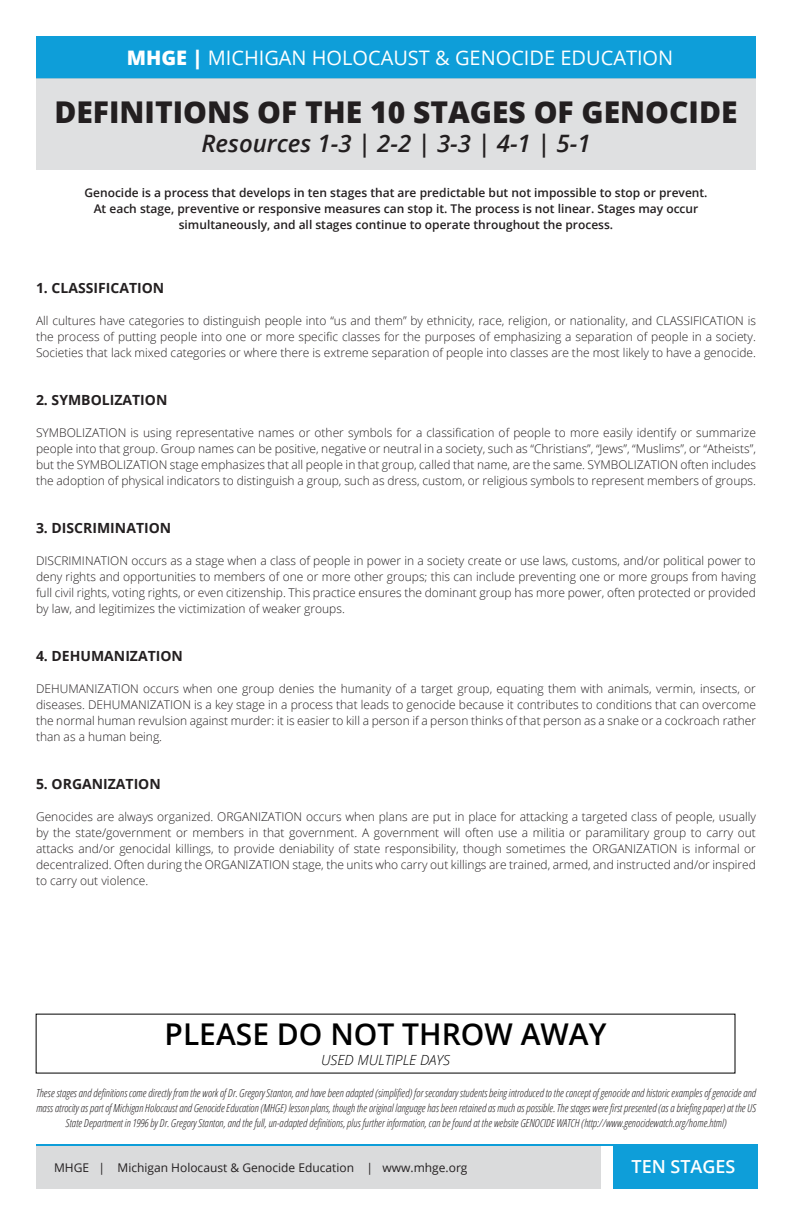
<style>
.page{position:relative;width:792px;height:1224px;background:#fff}
.page>*{position:absolute;margin:0;border:0;box-sizing:border-box;transform-origin:0 0}
.t1{font:800 30px "Open Sans";color:#231f20}
.t2{font:600 30px "Open Sans";color:#000}
.t3{font:italic 600 24px "Open Sans";color:#231f20}
.t4{font:20px "Open Sans";color:#fff}
.t5{font:600 18px "Open Sans";color:#fff}
.Open_Main{font:700 14px "Open Sans";color:#231f20}
.t6{font:italic 300 14px "Open Sans";color:#000}
.Open_Main-2{font:300 12px/16px "Open Sans";color:#231f20;text-align:justify}
.Open_Main-3{font:600 12px/16px "Open Sans";color:#231f20;text-align:center}
.t7{font:12px "Open Sans";color:#231f20}
.Open_Main-4{font:italic 300 condensed 11px/15px "Open Sans";color:#231f20;text-align:center}
.s1{font-weight:800}
</style>
<div class="page">
<div style="left:36px;top:1146px;width:565px;height:42px;background:#dadbdc"></div>
<div style="left:36px;top:36px;width:720px;height:42px;background:#0e9ed9"></div>
<hr style="left:36px;top:1144px;width:720px;height:2px;background:#0e9ed9">
<div style="left:613px;top:1144px;width:145px;height:44px;background:#0e9ed9"></div>
<div style="left:36px;top:78px;width:720px;height:92px;background:#dfe0e1"></div>
<p class="t4" style="left:127px;top:44px;width:548px"><span class="s1">MHGE |</span> MICHIGAN HOLOCAUST &amp; GENOCIDE EDUCATION</p>
<p class="t1" style="left:54px;top:89px;width:685px">DEFINITIONS OF THE 10 STAGES OF GENOCIDE</p>
<p class="t3" style="left:201px;top:127px;width:391px">Resources 1-3 | 2-2 | 3-3 | 4-1 | 5-1</p>
<p class="Open_Main-3" style="left:84px;top:185px;width:625px">Genocide is a process that develops in ten stages that are predictable but not impossible to stop or prevent.<br>At each stage, preventive or responsive measures can stop it. The process is not linear. Stages may occur simultaneously, and all stages continue to operate throughout the process.</p>
<p class="Open_Main" style="left:36px;top:278px;width:130px">1. CLASSIFICATION</p>
<p class="Open_Main-2" style="left:36px;top:313px;width:722px">All cultures have categories to distinguish people into “us and them” by ethnicity, race, religion, or nationality, and CLASSIFICATION is the process of putting people into one or more specific classes for the purposes of emphasizing a separation of people in a society.<br>Societies that lack mixed categories or where there is extreme separation of people into classes are the most likely to have a genocide.</p>
<p class="Open_Main" style="left:36px;top:390px;width:133px">2. SYMBOLIZATION</p>
<p class="Open_Main-2" style="left:36px;top:425px;width:722px">SYMBOLIZATION is using representative names or other symbols for a classification of people to more easily identify or summarize people into that group. Group names can be positive, negative or neutral in a society, such as “Christians”, “Jews”, “Muslims”, or “Atheists”, but the SYMBOLIZATION stage emphasizes that all people in that group, called that name, are the same. SYMBOLIZATION often includes the adoption of physical indicators to distinguish a group, such as dress, custom, or religious symbols to represent members of groups.</p>
<p class="Open_Main" style="left:36px;top:518px;width:137px">3. DISCRIMINATION</p>
<p class="Open_Main-2" style="left:36px;top:553px;width:722px">DISCRIMINATION occurs as a stage when a class of people in power in a society create or use laws, customs, and/or political power to deny rights and opportunities to members of one or more other groups; this can include preventing one or more groups from having full civil rights, voting rights, or even citizenship. This practice ensures the dominant group has more power, often protected or provided by law, and legitimizes the victimization of weaker groups.</p>
<p class="Open_Main" style="left:36px;top:646px;width:149px">4. DEHUMANIZATION</p>
<p class="Open_Main-2" style="left:36px;top:681px;width:722px">DEHUMANIZATION occurs when one group denies the humanity of a target group, equating them with animals, vermin, insects, or diseases. DEHUMANIZATION is a key stage in a process that leads to genocide because it contributes to conditions that can overcome the normal human revulsion against murder: it is easier to kill a person if a person thinks of that person as a snake or a cockroach rather than as a human being.</p>
<p class="Open_Main" style="left:36px;top:774px;width:126px">5. ORGANIZATION</p>
<p class="Open_Main-2" style="left:36px;top:809px;width:722px">Genocides are always organized. ORGANIZATION occurs when plans are put in place for attacking a targeted class of people, usually by the state/government or members in that government. A government will often use a militia or paramilitary group to carry out attacks and/or genocidal killings, to provide deniability of state responsibility, though sometimes the ORGANIZATION is informal or decentralized. Often during the ORGANIZATION stage, the units who carry out killings are trained, armed, and instructed and/or inspired to carry out violence.</p>
<p class="t2" style="left:165px;top:1014px;width:443px">PLEASE DO NOT THROW AWAY</p>
<p class="t6" style="left:321px;top:1050px;width:131px">USED MULTIPLE DAYS</p>
<p class="Open_Main-4" style="left:36px;top:1085px;width:722px">These stages and definitions come directly from the work of Dr. Gregory Stanton, and have been adapted (simplified) for secondary students being introduced to the concept of genocide and historic examples of genocide and mass atrocity as part of Michigan Holocaust and Genocide Education (MHGE) lesson plans, though the original language has been retained as much as possible. The stages were first presented (as a briefing paper) at the US<br>State Department in 1996 by Dr. Gregory Stanton, and the full, un-adapted definitions, plus further information, can be found at the website GENOCIDE WATCH (http://www.genocidewatch.org/home.html)</p>
<p class="t7" style="left:54px;top:1159px;width:415px">MHGE | Michigan Holocaust &amp; Genocide Education | www.mhge.org</p>
<p class="t5" style="left:631px;top:1154px;width:106px">TEN STAGES</p>
</div>
